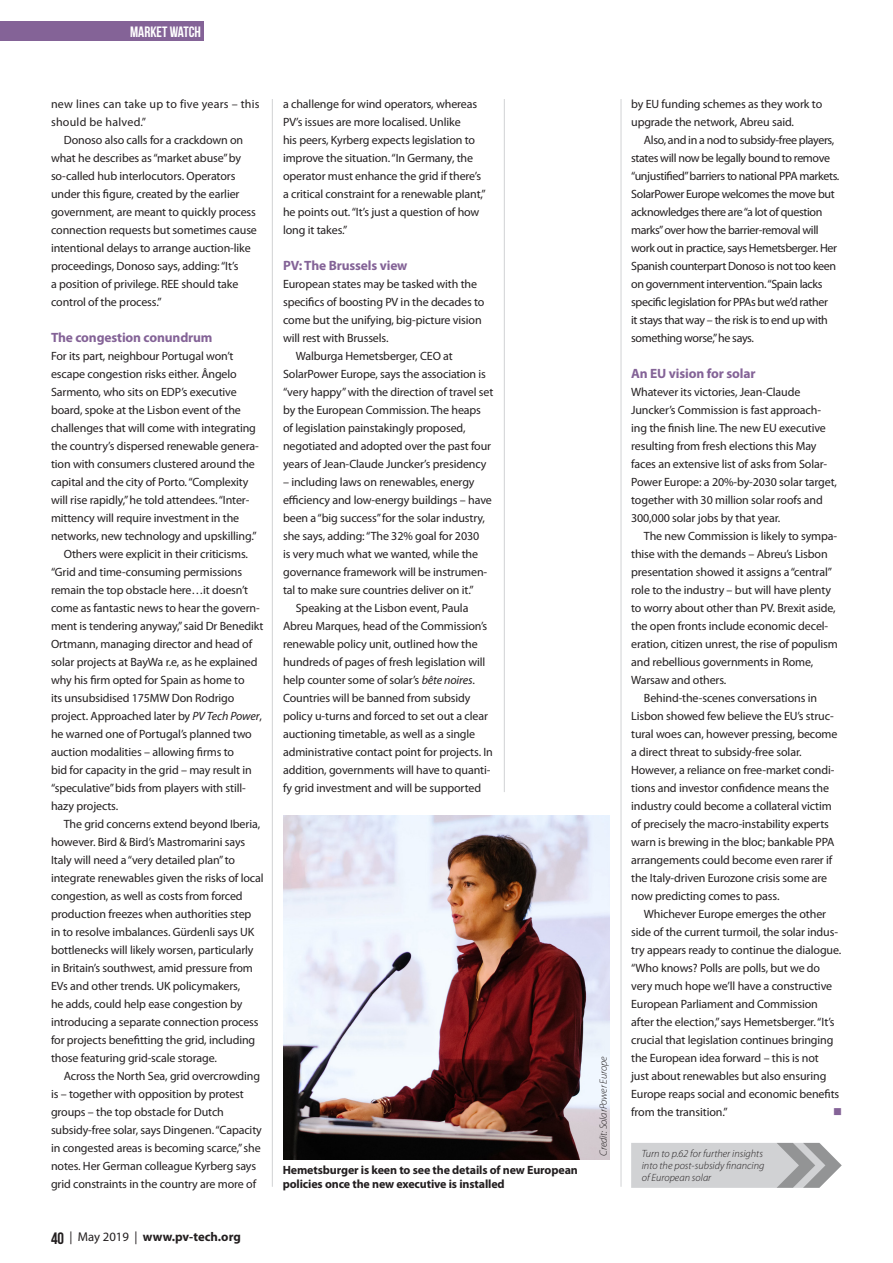
<style>
.page{position:relative;width:893px;height:1263px;background:#fff}
.page>*{position:absolute;margin:0;border:0;box-sizing:border-box;transform-origin:0 0}
.t1{font:15px "Bebas Neue";color:#fff}
.Subhead{font:700 13.5px "Myriad Pro";letter-spacing:-.01em;color:#846397}
.t2{font:700 12.75px "Myriad Pro";color:#231f20}
.Body_indent{font:12px/18px "Myriad Pro";letter-spacing:-.01em;color:#231f20}
.Body_no_indent{font:12px/18px "Myriad Pro";letter-spacing:-.01em;color:#231f20}
.Body_indent-2{font:12px/18px "Myriad Pro";letter-spacing:-.03em;color:#231f20}
.t3{font:700 12px/14.4px "Myriad Pro";letter-spacing:-.01em;color:#231f20}
.Body_indent-3{font:12px/18px "Myriad Pro";letter-spacing:.02em;color:#231f20}
.t4{font:12px "Wingdings";color:#846397}
.Body_no_indent-2{font:italic 300 10.5px/12px "Myriad Pro";color:#231f20}
.Credit{font:italic 300 10.5px "Myriad Pro";letter-spacing:-.01em;color:#231f20}
.s1{font-style:italic}
.s2{font-family:"Bebas Neue";font-weight:400;font-size:16.5px}
.s3{font-weight:400}
</style>
<div class="page">
<div style="left:0;top:21px;width:204px;height:20px;background:#846397"></div>
<hr style="left:272px;top:99px;width:1px;height:1088px;background:#d1d2d4">
<hr style="left:504px;top:99px;width:1px;height:693px;background:#d1d2d4">
<hr style="left:621px;top:99px;width:1px;height:1088px;background:#d1d2d4">
<img style="left:283px;top:815px;width:327px;height:344px">
<svg style="left:631px;top:1143px;width:211px;height:45px;background:#c9cacc"></svg>
<p class="t1" style="left:130px;top:23px;width:72px">MARKET WATCH</p>
<p class="Body_indent-3" style="left:51px;top:95px;width:210px">new lines can take up to five years – this should be halved.”</p>
<p class="Body_indent" style="left:51px;top:131px;width:207px;text-indent:13px">Donoso also calls for a crackdown on what he describes as “market abuse” by so-called hub interlocutors. Operators under this figure, created by the earlier government, are meant to quickly process connection requests but sometimes cause intentional delays to arrange auction-like proceedings, Donoso says, adding: “It’s<br>a position of privilege. REE should take control of the process.”</p>
<p class="Subhead" style="left:51px;top:329px;width:163px">The congestion conundrum</p>
<p class="Body_no_indent" style="left:51px;top:347px;width:209px">For its part, neighbour Portugal won’t escape congestion risks either. Ângelo Sarmento, who sits on EDP’s executive board, spoke at the Lisbon event of the challenges that will come with integrating the country’s dispersed renewable genera&shy;tion with consumers clustered around the capital and the city of Porto. “Complexity will rise rapidly,” he told attendees. “Inter&shy;mittency will require investment in the networks, new technology and upskilling.”</p>
<p class="Body_indent" style="left:51px;top:545px;width:214px;text-indent:13px">Others were explicit in their criticisms. “Grid and time-consuming permissions remain the top obstacle here…it doesn’t come as fantastic news to hear the govern&shy;ment is tendering anyway,” said Dr Benedikt Ortmann, managing director and head of solar projects at BayWa r.e, as he explained why his firm opted for Spain as home to<br>its unsubsidised 175MW Don Rodrigo project. Approached later by <span class="s1">PV Tech Power</span>, he warned one of Portugal’s planned two auction modalities – allowing firms to<br>bid for capacity in the grid – may result in “speculative” bids from players with still&shy;hazy projects.</p>
<p class="Body_indent" style="left:51px;top:815px;width:214px;text-indent:13px">The grid concerns extend beyond Iberia, however. Bird &amp; Bird’s Mastromarini says Italy will need a “very detailed plan” to integrate renewables given the risks of local congestion, as well as costs from forced production freezes when authorities step in to resolve imbalances. Gürdenli says UK bottlenecks will likely worsen, particularly in Britain’s southwest, amid pressure from EVs and other trends. UK policymakers,<br>he adds, could help ease congestion by introducing a separate connection process for projects benefitting the grid, including those featuring grid-scale storage.</p>
<p class="Body_indent" style="left:51px;top:1067px;width:212px;text-indent:13px">Across the North Sea, grid overcrowding is – together with opposition by protest groups – the top obstacle for Dutch subsidy-free solar, says Dingenen. “Capacity in congested areas is becoming scarce,” she notes. Her German colleague Kyrberg says grid constraints in the country are more of</p>
<p class="t2" style="left:51px;top:1229px;width:191px"><span class="s2">40</span> <span class="s3">| May 2019 |</span> www.pv-tech.org</p>
<p class="Body_indent" style="left:283px;top:95px;width:204px">a challenge for wind operators, whereas PV’s issues are more localised. Unlike<br>his peers, Kyrberg expects legislation to improve the situation. “In Germany, the operator must enhance the grid if there’s a critical constraint for a renewable plant,” he points out. “It’s just a question of how long it takes.”</p>
<p class="Subhead" style="left:283px;top:257px;width:126px">PV: The Brussels view</p>
<p class="Body_no_indent" style="left:283px;top:275px;width:203px">European states may be tasked with the specifics of boosting PV in the decades to come but the unifying, big-picture vision will rest with Brussels.</p>
<p class="Body_indent" style="left:283px;top:347px;width:212px;text-indent:13px">Walburga Hemetsberger, CEO at SolarPower Europe, says the association is “very happy” with the direction of travel set by the European Commission. The heaps of legislation painstakingly proposed, negotiated and adopted over the past four years of Jean-Claude Juncker’s presidency</p>
<p class="Body_indent" style="left:283px;top:473px;width:210px">– including laws on renewables, energy efficiency and low-energy buildings – have been a “big success” for the solar industry, she says, adding: “The 32% goal for 2030<br>is very much what we wanted, while the governance framework will be instrumen&shy;tal to make sure countries deliver on it.”</p>
<p class="Body_indent" style="left:283px;top:599px;width:211px;text-indent:13px">Speaking at the Lisbon event, Paula Abreu Marques, head of the Commission’s renewable policy unit, outlined how the hundreds of pages of fresh legislation will help counter some of solar’s <span class="s1">bête noires</span>.<br>Countries will be banned from subsidy policy u-turns and forced to set out a clear auctioning timetable, as well as a single administrative contact point for projects. In addition, governments will have to quanti&shy;fy grid investment and will be supported</p>
<p class="t3" style="left:283px;top:1162px;width:297px">Hemetsburger is keen to see the details of new European policies once the new executive is installed</p>
<p class="Credit" style="left:598px;top:1156px;width:101px;rotate:-90deg">Credit: SolarPower Europe</p>
<p class="Body_indent" style="left:631px;top:95px;width:193px">by EU funding schemes as they work to upgrade the network, Abreu said.</p>
<p class="Body_indent-2" style="left:631px;top:131px;width:210px;text-indent:13px">Also, and in a nod to subsidy-free players, states will now be legally bound to remove “unjustified” barriers to national PPA markets.<br>SolarPower Europe welcomes the move but acknowledges there are “a lot of question marks” over how the barrier-removal will work out in practice, says Hemetsberger. Her Spanish counterpart Donoso is not too keen on government intervention. “Spain lacks specific legislation for PPAs but we’d rather<br>it stays that way – the risk is to end up with something worse,” he says.</p>
<p class="Subhead" style="left:631px;top:365px;width:126px">An EU vision for solar</p>
<p class="Body_no_indent" style="left:631px;top:383px;width:207px">Whatever its victories, Jean-Claude Juncker’s Commission is fast approach&shy;ing the finish line. The new EU executive resulting from fresh elections this May faces an extensive list of asks from Solar-Power Europe: a 20%-by-2030 solar target, together with 30 million solar roofs and 300,000 solar jobs by that year.</p>
<p class="Body_indent" style="left:631px;top:527px;width:208px;text-indent:13px">The new Commission is likely to sympa&shy;thise with the demands – Abreu’s Lisbon presentation showed it assigns a “central” role to the industry – but will have plenty to worry about other than PV. Brexit aside, the open fronts include economic decel&shy;eration, citizen unrest, the rise of populism and rebellious governments in Rome, Warsaw and others.</p>
<p class="Body_indent" style="left:631px;top:689px;width:208px;text-indent:13px">Behind-the-scenes conversations in Lisbon showed few believe the EU’s struc&shy;tural woes can, however pressing, become a direct threat to subsidy-free solar.<br>However, a reliance on free-market condi&shy;tions and investor confidence means the industry could become a collateral victim of precisely the macro-instability experts warn is brewing in the bloc; bankable PPA arrangements could become even rarer if the Italy-driven Eurozone crisis some are now predicting comes to pass.</p>
<p class="Body_indent" style="left:631px;top:905px;width:212px;text-indent:13px">Whichever Europe emerges the other side of the current turmoil, the solar indus&shy;try appears ready to continue the dialogue. “Who knows? Polls are polls, but we do very much hope we’ll have a constructive European Parliament and Commission after the election,” says Hemetsberger. “It’s crucial that legislation continues bringing the European idea forward – this is not<br>just about renewables but also ensuring Europe reaps social and economic benefits from the transition.”</p>
<p class="t4" style="left:833px;top:1105px;width:10px">■</p>
<p class="Body_no_indent-2" style="left:642px;top:1147px;width:124px">Turn to p.62 for further insights into the post-subsidy financing of European solar</p>
</div>
